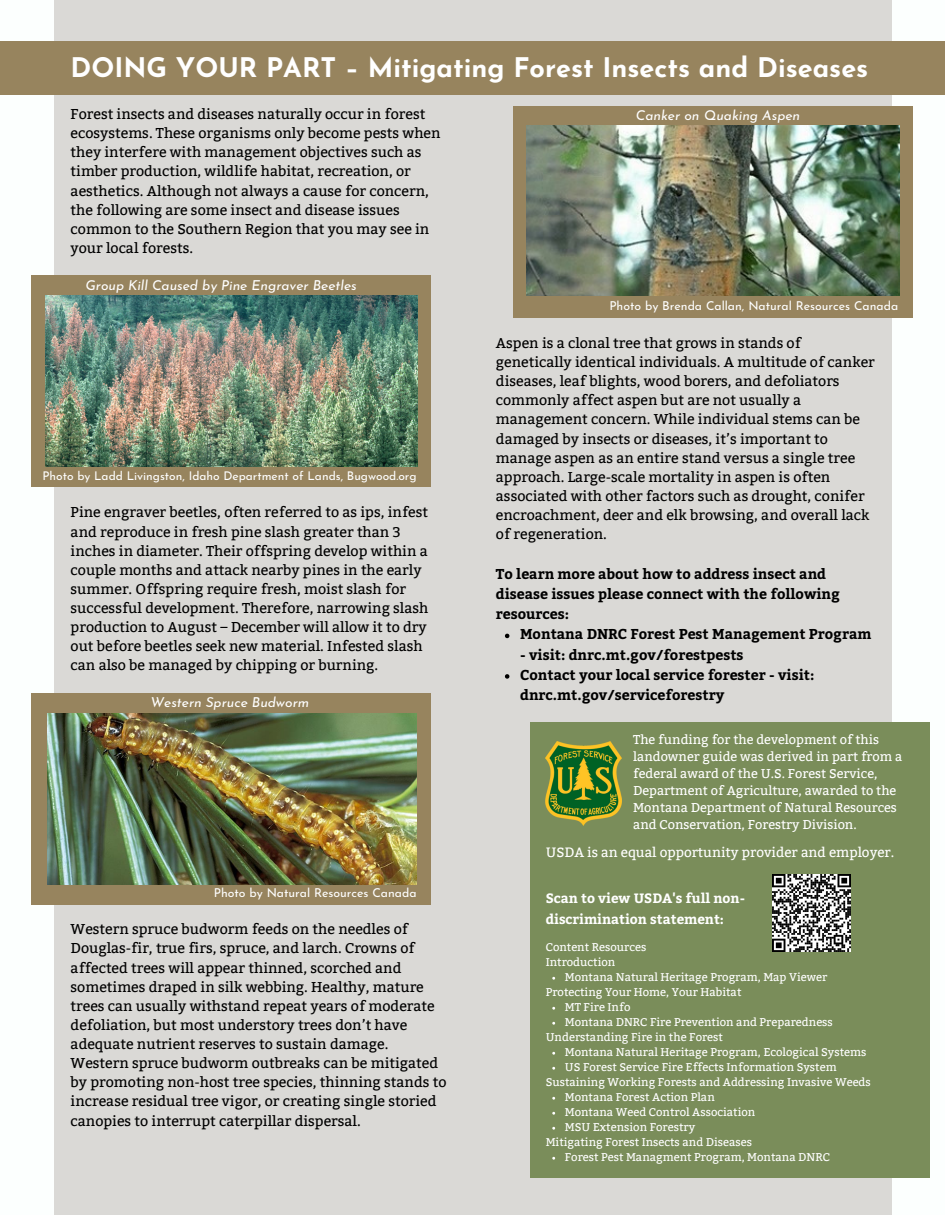
<style>
.page{position:relative;width:945px;height:1215px;background:#fff}
.page>*{position:absolute;margin:0;border:0;box-sizing:border-box;transform-origin:0 0}
.t1{font:700 27px "Josefin Sans";color:#fff}
.t2{font:14.25px/19.2px "Bitter";color:#000}
.t3{font:700 14.25px/20.2px "Bitter";color:#000}
.t4{font:italic 13.65px "Josefin Sans";color:#fff}
.t5{font:700 13.5px/20.2px "Bitter";color:#fff}
.t6{font:13.5px "Bitter";color:#fff}
.t7{font:12.75px/17px "Bitter";color:#fff}
.t8{font:12.3px "Josefin Sans";color:#fff}
.t9{font:12px "Josefin Sans";color:#fff}
.t10{font:11.25px "Bitter";color:#fff}
</style>
<div class="page">
<div style="left:54px;top:0;width:837px;height:1215px;background:#dad9d6"></div>
<div style="left:530px;top:722px;width:400px;height:456px;background:#7a8d5a"></div>
<img style="left:546px;top:742px;width:75px;height:84px">
<div style="left:513px;top:107px;width:400px;height:211px;background:#97845e"></div>
<img style="left:527px;top:126px;width:372px;height:170px">
<div style="left:31px;top:693px;width:400px;height:211px;background:#97845e"></div>
<img style="left:47px;top:713px;width:369px;height:171px">
<div style="left:31px;top:276px;width:400px;height:211px;background:#97845e"></div>
<img style="left:45px;top:296px;width:373px;height:171px">
<div style="left:0;top:41px;width:945px;height:53px;background:#97845e"></div>
<img style="left:773px;top:874px;width:78px;height:78px">
<svg style="left:505px;top:634px;width:4px;height:4px"></svg>
<svg style="left:505px;top:674px;width:4px;height:5px"></svg>
<p class="t1" style="left:71px;top:57px;width:799px">DOING YOUR PART – Mitigating Forest Insects and Diseases</p>
<p class="t2" style="left:71px;top:105px;width:372px">Forest insects and diseases naturally occur in forest ecosystems. These organisms only become pests when they interfere with management objectives such as timber production, wildlife habitat, recreation, or aesthetics. Although not always a cause for concern, the following are some insect and disease issues common to the Southern Region that you may see in your local forests.</p>
<p class="t4" style="left:636px;top:109px;width:166px">Canker on Quaking Aspen</p>
<p class="t4" style="left:85px;top:279px;width:273px">Group Kill Caused by Pine Engraver Beetles</p>
<p class="t9" style="left:42px;top:471px;width:376px">Photo by Ladd Livingston, Idaho Department of Lands, Bugwood.org</p>
<p class="t2" style="left:71px;top:503px;width:359px">Pine engraver beetles, often referred to as ips, infest and reproduce in fresh pine slash greater than 3 inches in diameter. Their offspring develop within a couple months and attack nearby pines in the early summer. Offspring require fresh, moist slash for successful development. Therefore, narrowing slash production to August – December will allow it to dry out before beetles seek new material. Infested slash can also be managed by chipping or burning.</p>
<p class="t4" style="left:150px;top:697px;width:160px">Western Spruce Budworm</p>
<p class="t8" style="left:214px;top:888px;width:204px">Photo by Natural Resources Canada</p>
<p class="t2" style="left:71px;top:920px;width:377px">Western spruce budworm feeds on the needles of Douglas-fir, true firs, spruce, and larch. Crowns of affected trees will appear thinned, scorched and sometimes draped in silk webbing. Healthy, mature trees can usually withstand repeat years of moderate defoliation, but most understory trees don’t have adequate nutrient reserves to sustain damage.<br>Western spruce budworm outbreaks can be mitigated by promoting non-host tree species, thinning stands to increase residual tree vigor, or creating single storied canopies to interrupt caterpillar dispersal.</p>
<p class="t8" style="left:609px;top:300px;width:290px">Photo by Brenda Callan, Natural Resources Canada</p>
<p class="t2" style="left:496px;top:334px;width:380px">Aspen is a clonal tree that grows in stands of genetically identical individuals. A multitude of canker diseases, leaf blights, wood borers, and defoliators commonly affect aspen but are not usually a management concern. While individual stems can be damaged by insects or diseases, it’s important to manage aspen as an entire stand versus a single tree approach. Large-scale mortality in aspen is often associated with other factors such as drought, conifer encroachment, deer and elk browsing, and overall lack of regeneration.</p>
<p class="t3" style="left:496px;top:563px;width:332px">To learn more about how to address insect and</p>
<p class="t3" style="left:496px;top:583px;width:346px">disease issues please connect with the following</p>
<p class="t3" style="left:496px;top:603px;width:75px">resources:</p>
<p class="t3" style="left:520px;top:623px;width:353px">Montana DNRC Forest Pest Management Program</p>
<p class="t3" style="left:520px;top:644px;width:225px">- visit: dnrc.mt.gov/forestpests</p>
<p class="t3" style="left:520px;top:664px;width:296px">Contact your local service forester - visit: dnrc.mt.gov/serviceforestry</p>
<p class="t7" style="left:633px;top:732px;width:271px">The funding for the development of this landowner guide was derived in part from a federal award of the U.S. Forest Service, Department of Agriculture, awarded to the Montana Department of Natural Resources and Conservation, Forestry Division.</p>
<p class="t6" style="left:546px;top:845px;width:350px">USDA is an equal opportunity provider and employer.</p>
<p class="t5" style="left:546px;top:888px;width:201px">Scan to view USDA's full non&shy;discrimination statement:</p>
<p class="t10" style="left:546px;top:940px;width:102px">Content Resources</p>
<p class="t10" style="left:546px;top:955px;width:71px">Introduction</p>
<p class="t10" style="left:565px;top:970px;width:264px">Montana Natural Heritage Program, Map Viewer</p>
<p class="t10" style="left:546px;top:985px;width:197px">Protecting Your Home, Your Habitat</p>
<p class="t10" style="left:565px;top:1000px;width:67px">MT Fire Info</p>
<p class="t10" style="left:565px;top:1015px;width:270px">Montana DNRC Fire Prevention and Preparedness</p>
<p class="t10" style="left:546px;top:1030px;width:179px">Understanding Fire in the Forest</p>
<p class="t10" style="left:565px;top:1045px;width:303px">Montana Natural Heritage Program, Ecological Systems</p>
<p class="t10" style="left:565px;top:1060px;width:273px">US Forest Service Fire Effects Information System</p>
<p class="t10" style="left:546px;top:1075px;width:327px">Sustaining Working Forests and Addressing Invasive Weeds</p>
<p class="t10" style="left:565px;top:1090px;width:151px">Montana Forest Action Plan</p>
<p class="t10" style="left:565px;top:1105px;width:192px">Montana Weed Control Association</p>
<p class="t10" style="left:565px;top:1120px;width:132px">MSU Extension Forestry</p>
<p class="t10" style="left:546px;top:1135px;width:208px">Mitigating Forest Insects and Diseases</p>
<p class="t10" style="left:565px;top:1150px;width:267px">Forest Pest Managment Program, Montana DNRC</p>
</div>
